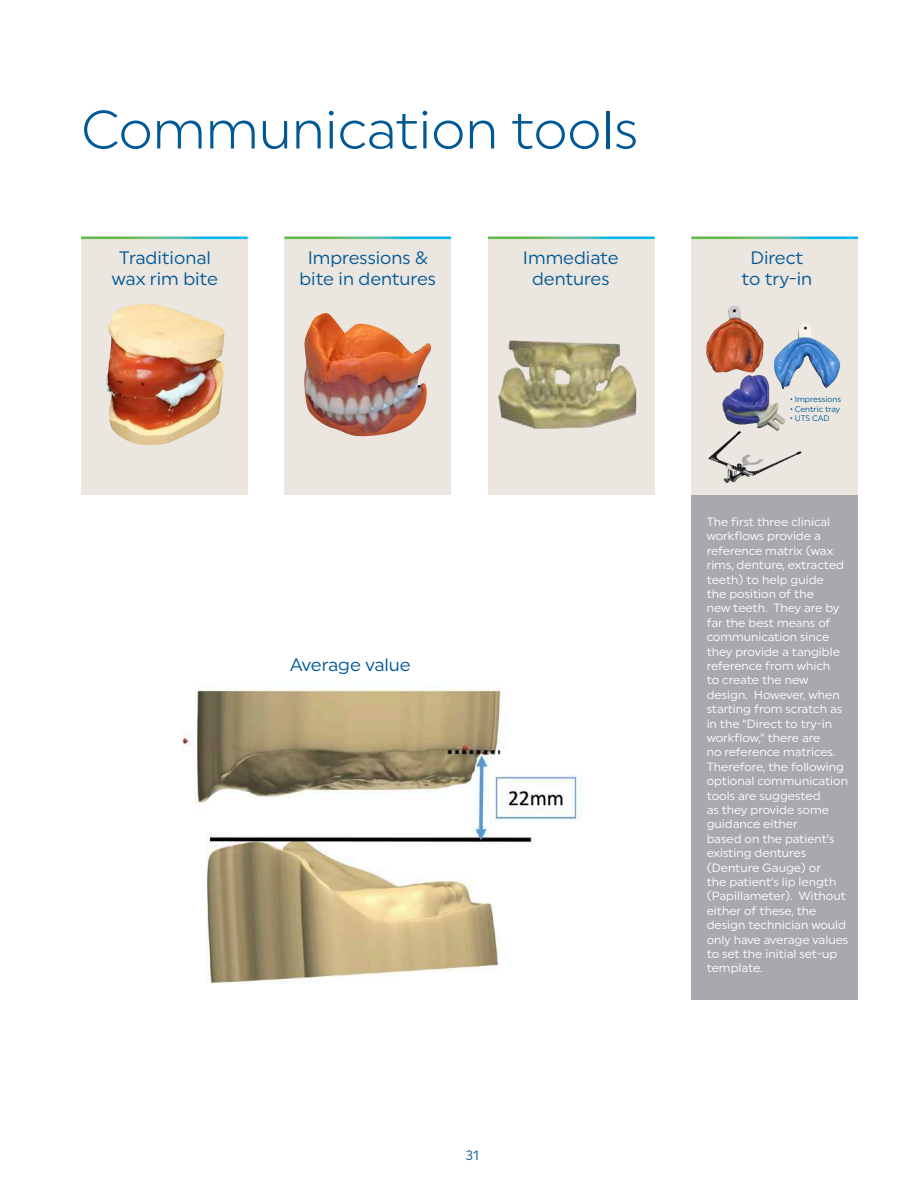
<style>
.page{position:relative;width:918px;height:1188px;background:#fff}
.page>*{position:absolute;margin:0;border:0;box-sizing:border-box;transform-origin:0 0}
.t1{font:54px "Uniform Pro Lgt";color:#015897}
.t2{font:18px/21.6px "Uniform Pro";color:#015897;text-align:center}
.t3{font:13.5px "Uniform Pro";color:#015897}
.t4{font:12px/14.4px "Uniform Pro";color:#fff}
.t5{font:8.1px "Uniform Pro";color:#015897}
</style>
<div class="page">
<div style="left:692px;top:461px;width:166px;height:539px;background:#a8a9ad"></div>
<div style="left:81px;top:237px;width:167px;height:258px;background:#ebe6df"></div>
<div style="left:285px;top:237px;width:166px;height:258px;background:#ebe6df"></div>
<div style="left:488px;top:237px;width:167px;height:258px;background:#ebe6df"></div>
<div style="left:692px;top:237px;width:166px;height:258px;background:#ebe6df"></div>
<img style="left:106px;top:304px;width:118px;height:141px">
<img style="left:304px;top:313px;width:127px;height:123px">
<img style="left:498px;top:340px;width:138px;height:89px">
<img style="left:722px;top:375px;width:63px;height:56px">
<img style="left:774px;top:323px;width:66px;height:66px">
<img style="left:706px;top:306px;width:57px;height:66px">
<img style="left:708px;top:431px;width:93px;height:52px">
<hr style="left:81px;top:237px;width:167px;height:2px;background:#fff">
<hr style="left:285px;top:237px;width:166px;height:2px;background:#fff">
<hr style="left:488px;top:237px;width:167px;height:2px;background:#fff">
<hr style="left:692px;top:237px;width:166px;height:2px;background:#fff">
<img style="left:182px;top:689px;width:399px;height:295px">
<h1 class="t1" style="left:81px;top:98px;width:559px">Communication tools</h1>
<h2 class="t2" style="left:112px;top:246px;width:108px">Traditional wax rim bite</h2>
<h2 class="t2" style="left:300px;top:246px;width:138px">Impressions &amp; bite in dentures</h2>
<h2 class="t2" style="left:290px;top:654px;width:122px">Average value</h2>
<h2 class="t2" style="left:523px;top:246px;width:97px">Immediate dentures</h2>
<h2 class="t2" style="left:742px;top:246px;width:72px">Direct to try-in</h2>
<p class="t5" style="left:790px;top:394px;width:53px">• Impressions</p>
<p class="t5" style="left:790px;top:404px;width:52px">• Centric tray</p>
<p class="t5" style="left:790px;top:414px;width:41px">• UTS CAD</p>
<p class="t4" style="left:707px;top:515px;width:143px">The first three clinical workflows provide a reference matrix (wax rims, denture, extracted teeth) to help guide<br>the position of the<br>new teeth. They are by far the best means of communication since they provide a tangible reference from which<br>to create the new design. However, when starting from scratch as in the “Direct to try-in workflow,” there are<br>no reference matrices.<br>Therefore, the following optional communication tools are suggested<br>as they provide some guidance either<br>based on the patient’s existing dentures (Denture Gauge) or<br>the patient’s lip length (Papillameter). Without either of these, the design technician would only have average values to set the initial set-up template.</p>
<p class="t3" style="left:466px;top:1147px;width:15px">31</p>
</div>
